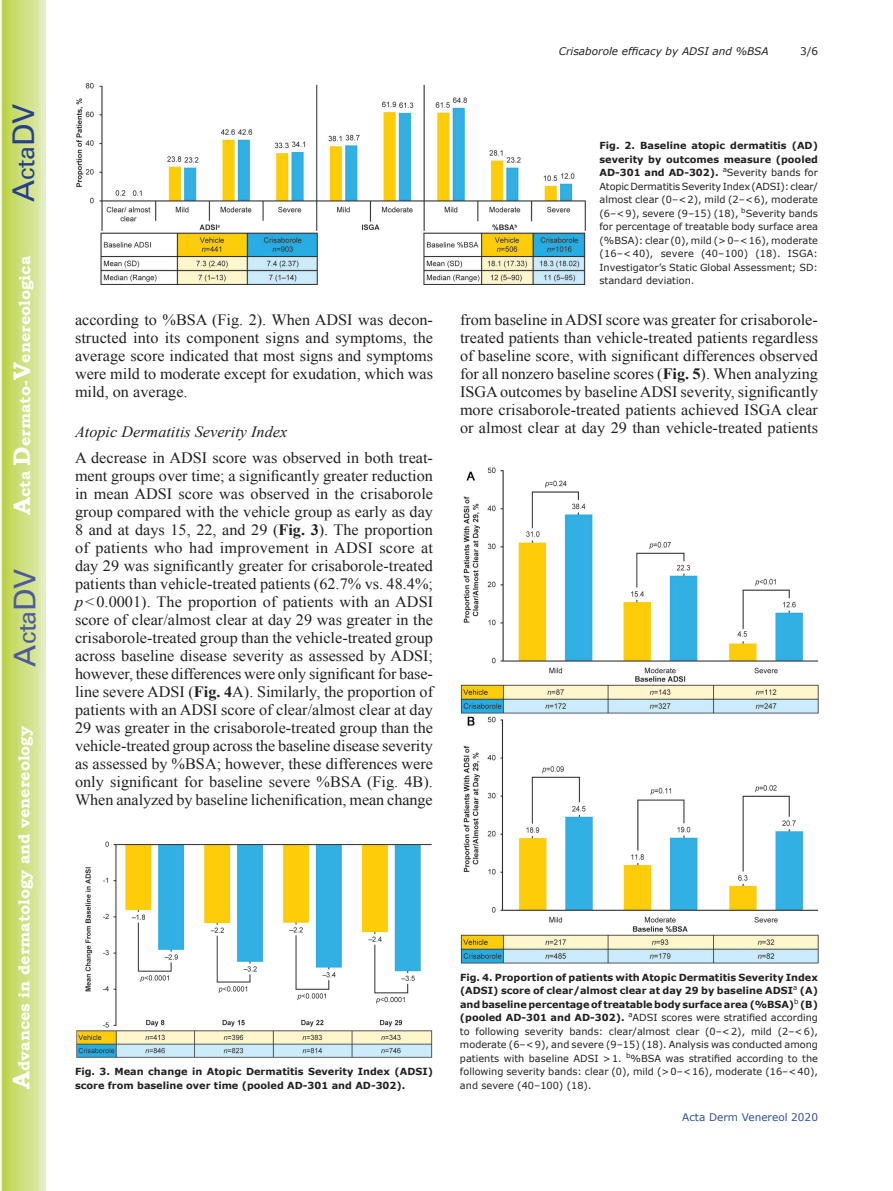
<style>
.page{position:relative;width:893px;height:1191px;background:#fff}
.page>*{position:absolute;margin:0;border:0;box-sizing:border-box;transform-origin:0 0}
.t1{font:30px "Univers";color:#4d5a9e}
.t2{font:30px "Univers";color:#253f8e}
.t3{font:15.75px/18px "Times New Roman";color:#231f20;text-align:justify}
.t4{font:700 15.75px "Bookman Old Style";color:#fff}
.t5{font:italic 15.75px "Times New Roman";color:#231f20}
.t6{font:italic 10.5px "Verdana";color:#231f20}
.t7{font:10.5px "Verdana";color:#324f95}
.t8{font:10.5px "Verdana";color:#231f20}
.t9{font:9.75px/13.5px "Verdana";color:#231f20;text-align:justify}
.t10{font:700 9.75px/13.5px "Verdana";color:#231f20}
.s1{font-size:24px}
.s2{font-weight:700}
.s3{font-style:italic}
</style>
<div class="page">
<svg style="left:1px;top:0;width:45px;height:1191px;background:#cfe084"></svg>
<img style="left:76px;top:83px;width:509px;height:201px">
<img style="left:76px;top:841px;width:357px;height:216px">
<img style="left:460px;top:467px;width:359px;height:497px">
<h1 class="t2" style="left:6px;top:202px;width:100px;rotate:-90deg">A<span class="s1">cta</span>DV</h1>
<p class="t4" style="left:15px;top:515px;width:260px;rotate:-90deg"><span class="s1">A</span>cta <span class="s1">D</span>ermato-<span class="s1">V</span>enereologica</p>
<h1 class="t1" style="left:7px;top:666px;width:100px;rotate:-90deg">A<span class="s1">cta</span>DV</h1>
<p class="t4" style="left:15px;top:1088px;width:364px;rotate:-90deg"><span class="s1">A</span>dvances in dermatology and venereology</p>
<p class="t6" style="left:559px;top:44px;width:211px">Crisaborole efficacy by ADSI and %BSA</p>
<p class="t8" style="left:800px;top:44px;width:20px">3/6</p>
<p class="t3" style="left:75px;top:311px;width:360px">according to %BSA (Fig. 2). When ADSI was decon&shy;structed into its component signs and symptoms, the average score indicated that most signs and symptoms were mild to moderate except for exudation, which was mild, on average.</p>
<p class="t5" style="left:75px;top:421px;width:214px">Atopic Dermatitis Severity Index</p>
<p class="t3" style="left:75px;top:448px;width:360px">A decrease in ADSI score was observed in both treat&shy;ment groups over time; a significantly greater reduction in mean ADSI score was observed in the crisaborole group compared with the vehicle group as early as day 8 and at days 15, 22, and 29 (<span class="s2">Fig. 3</span>). The proportion of patients who had improvement in ADSI score at day 29 was significantly greater for crisaborole-treated patients than vehicle-treated patients (62.7% vs. 48.4%; <span class="s3">p</span>&lt;0.0001). The proportion of patients with an ADSI score of clear/almost clear at day 29 was greater in the crisaborole-treated group than the vehicle-treated group across baseline disease severity as assessed by ADSI; however, these differences were only significant for base&shy;line severe ADSI (<span class="s2">Fig. 4</span>A). Similarly, the proportion of patients with an ADSI score of clear/almost clear at day 29 was greater in the crisaborole-treated group than the vehicle-treated group across the baseline disease severity as assessed by %BSA; however, these differences were only significant for baseline severe %BSA (Fig. 4B).<br>When analyzed by baseline lichenification, mean change</p>
<p class="t9" style="left:599px;top:139px;width:220px"><span class="s2">Fig. 2. Baseline atopic dermatitis (AD) severity by outcomes measure (pooled AD-301 and AD-302).</span> <sup>a</sup>Severity bands for Atopic Dermatitis Severity Index (ADSI): clear/ almost clear (0–&lt;2), mild (2–&lt;6), moderate (6–&lt;9), severe (9–15) (18), <sup>b</sup>Severity bands for percentage of treatable body surface area (%BSA): clear (0), mild (&gt;0–&lt;16), moderate (16–&lt; 40), severe (40–100) (18). ISGA:<br>Investigator’s Static Global Assessment; SD: standard deviation.</p>
<p class="t3" style="left:460px;top:311px;width:360px">from baseline in ADSI score was greater for crisaborole&shy;treated patients than vehicle-treated patients regardless of baseline score, with significant differences observed for all nonzero baseline scores (<span class="s2">Fig. 5</span>). When analyzing ISGA outcomes by baseline ADSI severity, significantly more crisaborole-treated patients achieved ISGA clear or almost clear at day 29 than vehicle-treated patients</p>
<p class="t10" style="left:75px;top:1065px;width:359px">Fig. 3. Mean change in Atopic Dermatitis Severity Index (ADSI) score from baseline over time (pooled AD-301 and AD-302).</p>
<p class="t9" style="left:460px;top:970px;width:359px"><span class="s2">Fig. 4. Proportion of patients with Atopic Dermatitis Severity Index (ADSI) score of clear/almost clear at day 29 by baseline ADSI</span><sup>a</sup> <span class="s2">(A) and baseline percentage of treatable body surface area (%BSA)</span><sup>b</sup> <span class="s2">(B) (pooled AD-301 and AD-302).</span> <sup>a</sup>ADSI scores were stratified according to following severity bands: clear/almost clear (0–&lt;2), mild (2–&lt;6), moderate (6–&lt;9), and severe (9–15) (18). Analysis was conducted among patients with baseline ADSI &gt;1. <sup>b</sup>%BSA was stratified according to the following severity bands: clear (0), mild (&gt;0–&lt;16), moderate (16–&lt;40), and severe (40–100) (18).</p>
<p class="t7" style="left:682px;top:1110px;width:137px">Acta Derm Venereol 2020</p>
</div>
